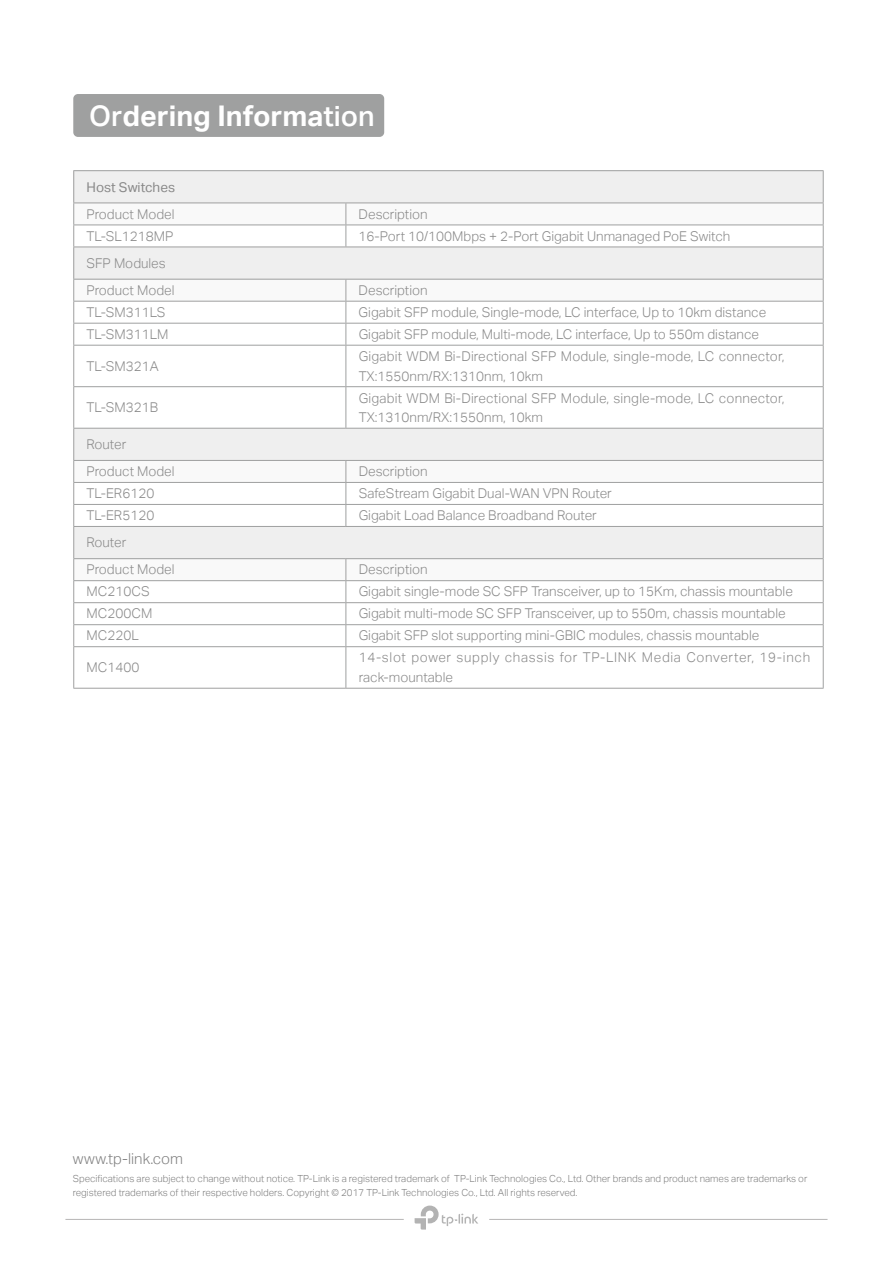
<style>
.page{position:relative;width:893px;height:1263px;background:#fff}
.page>*{position:absolute;margin:0;border:0;box-sizing:border-box;transform-origin:0 0}
.t1{font:28.5px "TP Link Aktiv Bold";color:#fff}
.t2{font:15.15px "TP Link Aktiv Light";color:#808080}
.t3{font:13.5px/27.2px "TP Link Aktiv Light";color:#898989}
.t4{font:13.5px/19.5px "TP Link Aktiv Light";letter-spacing:.05em;color:#898989}
.t5{font:13.5px "TP Link Aktiv Regular";color:#898989}
.t6{font:9.75px/13.5px "TP Link Aktiv Light";color:#808080}
.s1{font-family:"TP Link Aktiv Medium"}
</style>
<div class="page">
<hr style="left:65px;top:1219px;width:339px;height:1px;background:#b6b5b5">
<hr style="left:489px;top:1219px;width:338px;height:1px;background:#b6b5b5">
<svg style="left:415px;top:1205px;width:63px;height:24px"></svg>
<div style="left:73px;top:94px;width:311px;height:43px;background:#9fa0a0;border-radius:5px"></div>
<div style="left:74px;top:171px;width:749px;height:32px;background:#efefef"></div>
<svg style="left:74px;top:204px;width:749px;height:376px"></svg>
<div style="left:74px;top:247px;width:749px;height:32px;background:#efefef"></div>
<svg style="left:74px;top:429px;width:749px;height:129px;fill:#f3f3f3"></svg>
<svg style="left:823px;top:280px;width:1px;height:65px"></svg>
<hr style="left:823px;top:346px;width:1px;height:40px;background:#9fa0a0">
<hr style="left:823px;top:387px;width:1px;height:41px;background:#9fa0a0">
<svg style="left:823px;top:461px;width:1px;height:65px"></svg>
<svg style="left:823px;top:559px;width:1px;height:87px"></svg>
<hr style="left:823px;top:647px;width:1px;height:41px;background:#9fa0a0">
<hr style="left:73px;top:170px;width:273px;height:1px;background:#9fa0a0">
<hr style="left:73px;top:171px;width:1px;height:32px;background:#9fa0a0">
<hr style="left:346px;top:170px;width:478px;height:1px;background:#9fa0a0">
<hr style="left:823px;top:171px;width:1px;height:32px;background:#9fa0a0">
<hr style="left:73px;top:203px;width:273px;height:1px;background:#9fa0a0">
<hr style="left:346px;top:203px;width:478px;height:1px;background:#9fa0a0">
<hr style="left:73px;top:428px;width:273px;height:1px;background:#9fa0a0">
<hr style="left:73px;top:429px;width:1px;height:31px;background:#9fa0a0">
<hr style="left:346px;top:428px;width:478px;height:1px;background:#9fa0a0">
<hr style="left:823px;top:429px;width:1px;height:31px;background:#9fa0a0">
<hr style="left:73px;top:460px;width:273px;height:1px;background:#9fa0a0">
<hr style="left:346px;top:460px;width:478px;height:1px;background:#9fa0a0">
<hr style="left:73px;top:526px;width:273px;height:1px;background:#9fa0a0">
<hr style="left:73px;top:527px;width:1px;height:31px;background:#9fa0a0">
<hr style="left:346px;top:526px;width:478px;height:1px;background:#9fa0a0">
<hr style="left:823px;top:527px;width:1px;height:31px;background:#9fa0a0">
<hr style="left:73px;top:558px;width:273px;height:1px;background:#9fa0a0">
<hr style="left:346px;top:558px;width:478px;height:1px;background:#9fa0a0">
<hr style="left:73px;top:247px;width:273px;height:1px;background:#9fa0a0">
<hr style="left:73px;top:247px;width:1px;height:32px;background:#9fa0a0">
<hr style="left:346px;top:247px;width:478px;height:1px;background:#9fa0a0">
<hr style="left:823px;top:247px;width:1px;height:32px;background:#9fa0a0">
<hr style="left:73px;top:279px;width:273px;height:1px;background:#9fa0a0">
<hr style="left:346px;top:279px;width:478px;height:1px;background:#9fa0a0">
<svg style="left:73px;top:203px;width:1px;height:44px"></svg>
<svg style="left:73px;top:280px;width:1px;height:65px"></svg>
<svg style="left:346px;top:280px;width:1px;height:65px"></svg>
<hr style="left:73px;top:346px;width:1px;height:40px;background:#9fa0a0">
<hr style="left:346px;top:346px;width:1px;height:40px;background:#9fa0a0">
<hr style="left:73px;top:387px;width:1px;height:41px;background:#9fa0a0">
<hr style="left:346px;top:387px;width:1px;height:41px;background:#9fa0a0">
<svg style="left:73px;top:461px;width:1px;height:65px"></svg>
<svg style="left:346px;top:461px;width:1px;height:65px"></svg>
<svg style="left:73px;top:559px;width:1px;height:87px"></svg>
<svg style="left:346px;top:559px;width:1px;height:87px"></svg>
<hr style="left:73px;top:647px;width:1px;height:41px;background:#9fa0a0">
<hr style="left:346px;top:647px;width:1px;height:41px;background:#9fa0a0">
<hr style="left:73px;top:225px;width:273px;height:1px;background:#9fa0a0">
<hr style="left:73px;top:301px;width:273px;height:1px;background:#9fa0a0">
<hr style="left:73px;top:323px;width:273px;height:1px;background:#9fa0a0">
<hr style="left:73px;top:345px;width:273px;height:1px;background:#9fa0a0">
<hr style="left:73px;top:386px;width:273px;height:1px;background:#9fa0a0">
<hr style="left:73px;top:482px;width:273px;height:1px;background:#9fa0a0">
<hr style="left:73px;top:504px;width:273px;height:1px;background:#9fa0a0">
<hr style="left:73px;top:580px;width:273px;height:1px;background:#9fa0a0">
<hr style="left:73px;top:602px;width:273px;height:1px;background:#9fa0a0">
<hr style="left:73px;top:624px;width:273px;height:1px;background:#9fa0a0">
<hr style="left:73px;top:646px;width:273px;height:1px;background:#9fa0a0">
<hr style="left:73px;top:688px;width:273px;height:1px;background:#9fa0a0">
<svg style="left:346px;top:203px;width:1px;height:44px"></svg>
<hr style="left:346px;top:225px;width:478px;height:1px;background:#9fa0a0">
<svg style="left:823px;top:203px;width:1px;height:44px"></svg>
<hr style="left:346px;top:301px;width:478px;height:1px;background:#9fa0a0">
<hr style="left:346px;top:323px;width:478px;height:1px;background:#9fa0a0">
<hr style="left:346px;top:345px;width:478px;height:1px;background:#9fa0a0">
<hr style="left:346px;top:386px;width:478px;height:1px;background:#9fa0a0">
<hr style="left:346px;top:482px;width:478px;height:1px;background:#9fa0a0">
<hr style="left:346px;top:504px;width:478px;height:1px;background:#9fa0a0">
<hr style="left:346px;top:580px;width:478px;height:1px;background:#9fa0a0">
<hr style="left:346px;top:602px;width:478px;height:1px;background:#9fa0a0">
<hr style="left:346px;top:624px;width:478px;height:1px;background:#9fa0a0">
<hr style="left:346px;top:646px;width:478px;height:1px;background:#9fa0a0">
<hr style="left:346px;top:688px;width:478px;height:1px;background:#9fa0a0">
<h1 class="t1" style="left:89px;top:99px;width:287px"><span class="s1">Or</span>dering Informa<span class="s1">tion</span></h1>
<p class="t5" style="left:87px;top:179px;width:90px">Host Switches</p>
<p class="t3" style="left:87px;top:200px;width:90px">Product Model</p>
<p class="t3" style="left:359px;top:200px;width:71px">Description</p>
<p class="t3" style="left:87px;top:222px;width:89px">TL-SL1218MP</p>
<p class="t3" style="left:359px;top:222px;width:373px">16-Port 10/100Mbps + 2-Port Gigabit Unmanaged PoE Switch</p>
<p class="t3" style="left:87px;top:250px;width:90px">SFP Modules<br>Product Model</p>
<p class="t3" style="left:359px;top:277px;width:71px">Description</p>
<p class="t3" style="left:87px;top:299px;width:81px">TL-SM311LS</p>
<p class="t3" style="left:359px;top:299px;width:409px">Gigabit SFP module, Single-mode, LC interface, Up to 10km distance</p>
<p class="t3" style="left:87px;top:321px;width:84px">TL-SM311LM</p>
<p class="t3" style="left:359px;top:321px;width:402px">Gigabit SFP module, Multi-mode, LC interface, Up to 550m distance</p>
<p class="t3" style="left:87px;top:352px;width:74px">TL-SM321A</p>
<p class="t3" style="left:359px;top:347px;width:427px;line-height:19.5px">Gigabit WDM Bi-Directional SFP Module, single-mode, LC connector,<br>TX:1550nm/RX:1310nm, 10km</p>
<p class="t3" style="left:87px;top:394px;width:73px">TL-SM321B</p>
<p class="t3" style="left:359px;top:388px;width:427px;line-height:19.5px">Gigabit WDM Bi-Directional SFP Module, single-mode, LC connector,<br>TX:1310nm/RX:1550nm, 10km</p>
<p class="t3" style="left:87px;top:431px;width:90px">Router<br>Product Model</p>
<p class="t3" style="left:359px;top:458px;width:71px">Description</p>
<p class="t3" style="left:87px;top:480px;width:69px">TL-ER6120</p>
<p class="t3" style="left:359px;top:480px;width:255px">SafeStream Gigabit Dual-WAN VPN Router</p>
<p class="t3" style="left:87px;top:502px;width:69px">TL-ER5120</p>
<p class="t3" style="left:359px;top:502px;width:240px">Gigabit Load Balance Broadband Router</p>
<p class="t3" style="left:87px;top:529px;width:90px">Router<br>Product Model</p>
<p class="t3" style="left:359px;top:556px;width:71px">Description</p>
<p class="t3" style="left:87px;top:578px;width:65px">MC210CS</p>
<p class="t3" style="left:359px;top:578px;width:436px">Gigabit single-mode SC SFP Transceiver, up to 15Km, chassis mountable</p>
<p class="t3" style="left:87px;top:600px;width:67px">MC200CM</p>
<p class="t3" style="left:359px;top:600px;width:428px">Gigabit multi-mode SC SFP Transceiver, up to 550m, chassis mountable</p>
<p class="t3" style="left:87px;top:622px;width:54px">MC220L</p>
<p class="t3" style="left:359px;top:622px;width:402px">Gigabit SFP slot supporting mini-GBIC modules, chassis mountable</p>
<p class="t3" style="left:87px;top:654px;width:54px">MC1400</p>
<p class="t4" style="left:359px;top:648px;width:453px">14-slot power supply chassis for TP-LINK Media Converter, 19-inch rack-mountable</p>
<p class="t2" style="left:73px;top:1150px;width:112px">www.tp-link.com</p>
<p class="t6" style="left:73px;top:1172px;width:736px">Specifications are subject to change without notice. TP-Link is a registered trademark of TP-Link Technologies Co., Ltd. Other brands and product names are trademarks or registered trademarks of their respective holders. Copyright © 2017 TP-Link Technologies Co., Ltd. All rights reserved.</p>
</div>
